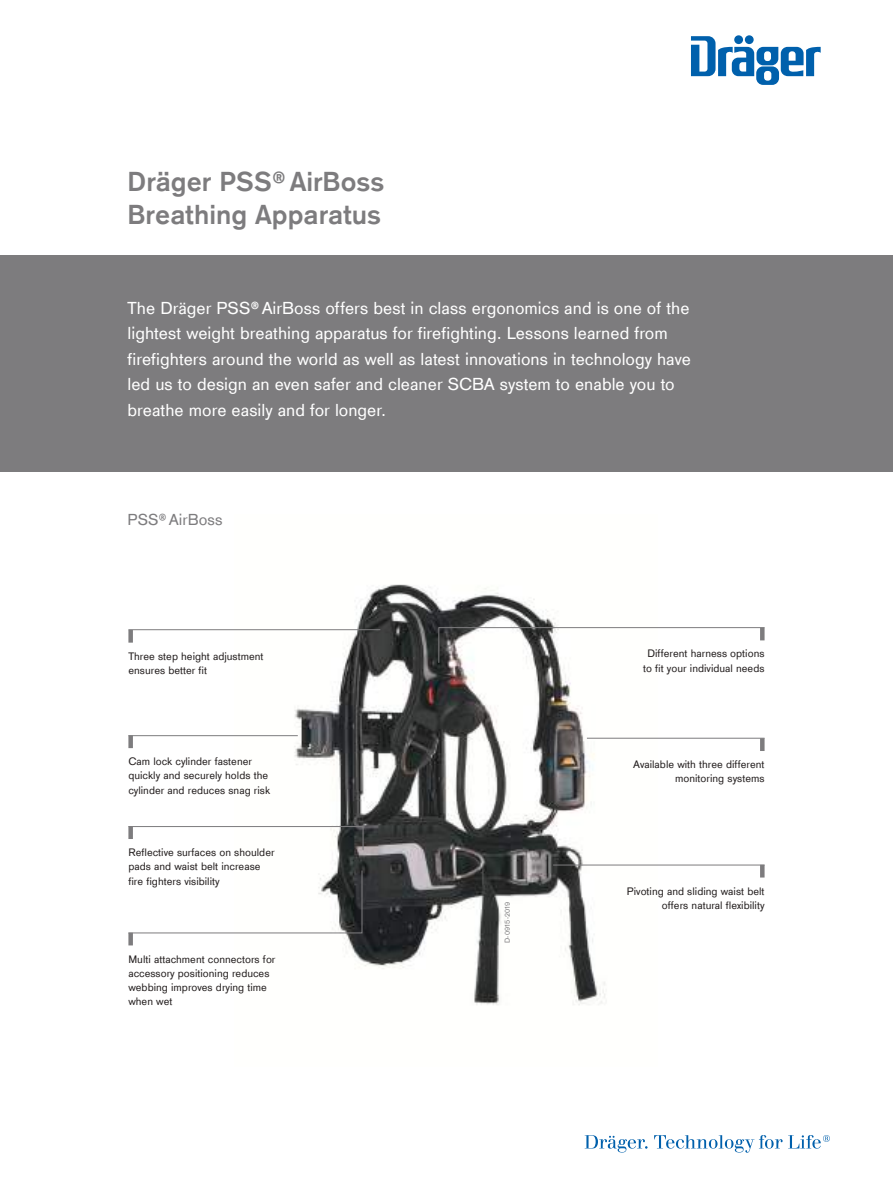
<style>
.page{position:relative;width:893px;height:1191px;background:#fff}
.page>*{position:absolute;margin:0;border:0;box-sizing:border-box;transform-origin:0 0}
.t1{font:700 28.5px "Draeger Sans Global";color:#7d7c7e}
.t2{font:18px/25.5px "Draeger Sans Global";color:#fff}
.t3{font:16.5px "Draeger Sans Global";color:#7d7c7e}
.t4{font:11.25px/14.2px "Draeger Sans Global";color:#241f1f}
.t5{font:7.5px "Draeger Sans Global";letter-spacing:.025em;color:#7d7c7e}
.s1{font-weight:700}
</style>
<div class="page">
<svg style="left:585px;top:1135px;width:63px;height:17px"></svg>
<svg style="left:654px;top:1135px;width:176px;height:17px"></svg>
<img style="left:235px;top:584px;width:422px;height:421px">
<div style="left:128px;top:630px;width:5px;height:12px;background:#7d7c7e"></div>
<hr style="left:128px;top:629px;width:252px;height:1px;background:#7d7c7e">
<div style="left:128px;top:735px;width:5px;height:13px;background:#7d7c7e"></div>
<hr style="left:128px;top:735px;width:170px;height:1px;background:#7d7c7e">
<svg style="left:128px;top:826px;width:236px;height:25px"></svg>
<div style="left:128px;top:932px;width:5px;height:13px;background:#7d7c7e"></div>
<svg style="left:128px;top:870px;width:235px;height:63px"></svg>
<svg style="left:438px;top:627px;width:327px;height:36px"></svg>
<div style="left:760px;top:864px;width:5px;height:13px;background:#7d7c7e"></div>
<hr style="left:553px;top:864px;width:212px;height:1px;background:#7d7c7e">
<div style="left:760px;top:738px;width:5px;height:13px;background:#7d7c7e"></div>
<hr style="left:587px;top:738px;width:178px;height:1px;background:#7d7c7e">
<div style="left:0;top:255px;width:893px;height:217px;background:#7d7c7e"></div>
<svg style="left:691px;top:36px;width:130px;height:49px"></svg>
<h1 class="t1" style="left:128px;top:164px;width:258px">Dräger PSS® AirBoss</h1>
<h1 class="t1" style="left:128px;top:197px;width:255px">Breathing Apparatus</h1>
<p class="t2" style="left:128px;top:295px;width:565px">The Dräger PSS<span class="s1">®</span> AirBoss offers best in class ergonomics and is one of the lightest weight breathing apparatus for firefighting. Lessons learned from firefighters around the world as well as latest innovations in technology have led us to design an even safer and cleaner SCBA system to enable you to breathe more easily and for longer.</p>
<h3 class="t3" style="left:128px;top:509px;width:97px">PSS® AirBoss</h3>
<p class="t4" style="left:128px;top:648px;width:137px">Three step height adjustment ensures better fit</p>
<p class="t4" style="left:128px;top:754px;width:143px">Cam lock cylinder fastener quickly and securely holds the cylinder and reduces snag risk</p>
<p class="t4" style="left:128px;top:845px;width:148px">Reflective surfaces on shoulder pads and waist belt increase fire fighters visibility</p>
<p class="t4" style="left:128px;top:951px;width:149px">Multi attachment connectors for accessory positioning reduces webbing improves drying time when wet</p>
<p class="t5" style="left:503px;top:943px;width:43px;rotate:-90deg">D-0915-2019</p>
<p class="t4" style="left:643px;top:646px;width:123px;text-align:center">Different harness options to fit your individual needs</p>
<p class="t4" style="left:633px;top:757px;width:133px;text-align:right">Available with three different monitoring systems</p>
<p class="t4" style="left:627px;top:883px;width:139px;text-align:right">Pivoting and sliding waist belt offers natural flexibility</p>
</div>
